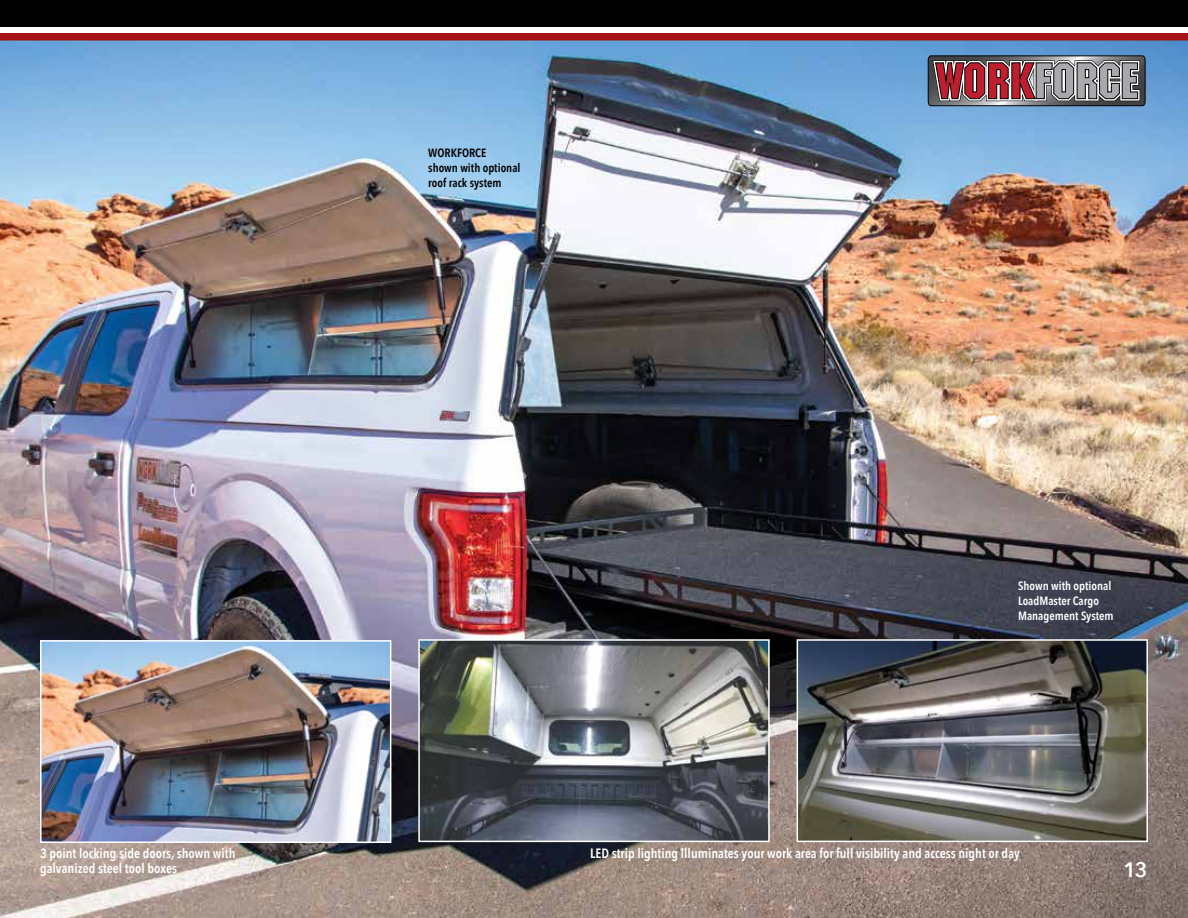
<style>
.page{position:relative;width:1188px;height:918px;background:#fff}
.page>*{position:absolute;margin:0;border:0;box-sizing:border-box;transform-origin:0 0}
.t1{font:600 21px "Avenir Next";color:#fff}
.t2{font:600 13.5px/15px "Avenir Next Condensed";color:#fff}
.t3{font:600 12px/15px "Avenir Next Condensed";color:#fff}
.t4{font:600 12px/15px "Avenir Next Condensed";color:#000}
</style>
<div class="page">
<img style="left:0;top:40px;width:1188px;height:878px">
<img style="left:800px;top:642px;width:345px;height:197px">
<div style="left:797px;top:639px;width:351px;height:203px;border:2px solid #fff"></div>
<img style="left:43px;top:643px;width:345px;height:197px">
<div style="left:40px;top:640px;width:351px;height:203px;border:2px solid #fff"></div>
<img style="left:421px;top:642px;width:346px;height:197px">
<div style="left:418px;top:639px;width:352px;height:203px;border:2px solid #fff"></div>
<svg style="left:928px;top:55px;width:218px;height:65px;background:#857987"></svg>
<div style="left:0;top:33px;width:1188px;height:7px;background:#a51215"></div>
<div style="left:0;top:0;width:1188px;height:27px;background:#000"></div>
<p class="t4" style="left:428px;top:145px;width:94px">WORKFORCE<br>shown with optional roof rack system</p>
<p class="t3" style="left:1018px;top:578px;width:97px">Shown with optional<br>LoadMaster Cargo<br>Management System</p>
<p class="t2" style="left:40px;top:845px;width:197px">3 point locking side doors, shown with galvanized steel tool boxes</p>
<p class="t2" style="left:590px;top:845px;width:431px">LED strip lighting illuminates your work area for full visibility and access night or day</p>
<h1 class="t1" style="left:1123px;top:851px;width:26px">13</h1>
</div>
